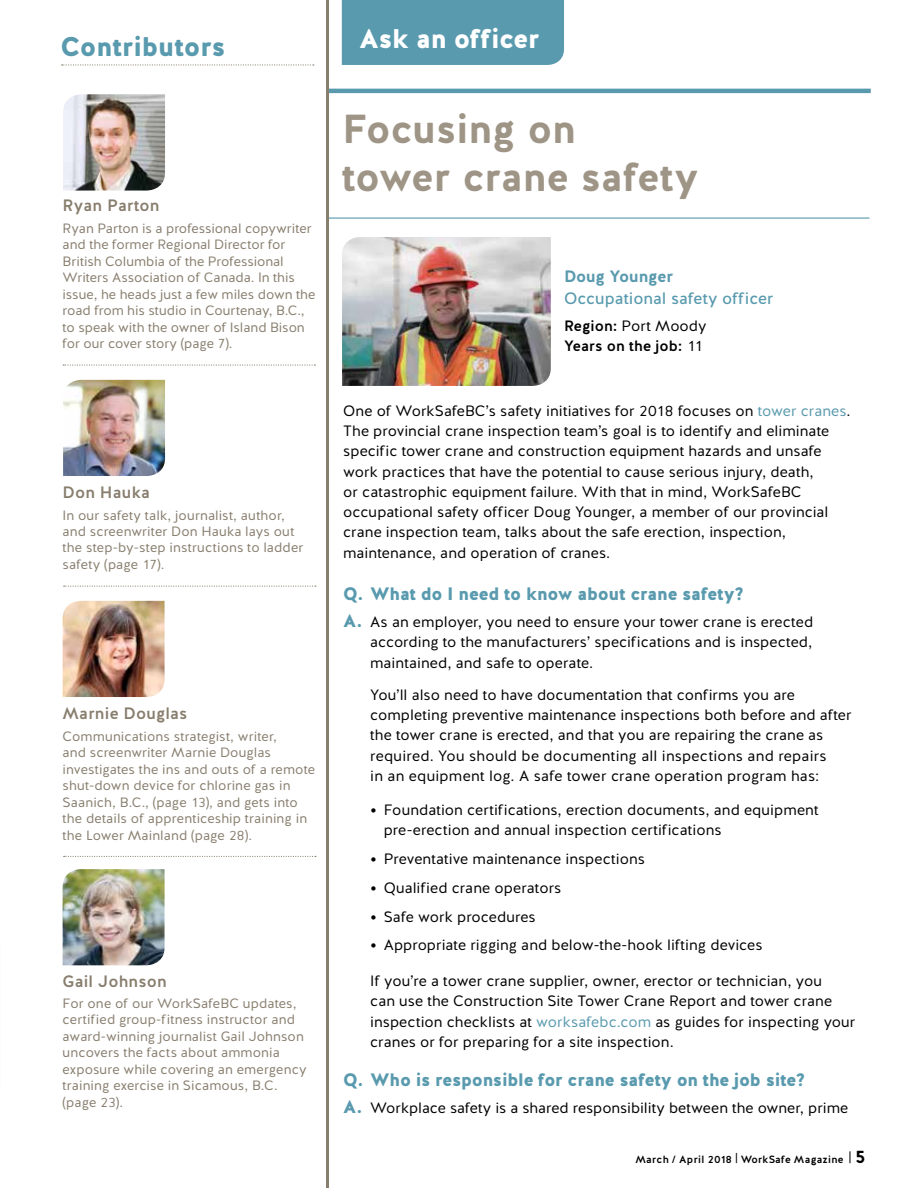
<style>
.page{position:relative;width:918px;height:1188px;background:#fff}
.page>*{position:absolute;margin:0;border:0;box-sizing:border-box;transform-origin:0 0}
.t1{font:40.5px/48px "Work Safe BC Halis R Bold";letter-spacing:-.01em;color:#9e9586}
.t2{font:27px "Work Safe BC Halis R Black";letter-spacing:-.005em;color:#599aae}
.t3{font:27px "Work Safe BC Halis R Black";letter-spacing:-.015em;color:#fff}
.t4{font:18px "Work Safe BC Halis R Black";letter-spacing:-.015em;color:#599aae}
.t5{font:16.5px "Work Safe BC Halis R Medium";letter-spacing:.01em;color:#887e6e}
.t6{font:16.5px "Work Safe BC Halis R Regular";color:#599aae}
.t7{font:16.5px "Work Safe BC Halis R Bold";letter-spacing:-.01em;color:#599aae}
.t8{font:15px/20.2px "Work Safe BC Halis R Book";letter-spacing:.005em;color:#000}
.t9{font:15px "Work Safe BC Halis R Medium";letter-spacing:.005em;color:#000}
.t10{font:13.5px/16.5px "Work Safe BC Halis R Book";letter-spacing:.005em;color:#887e6e}
.t11{font:10.5px "Work Safe BC Halis R Medium";letter-spacing:.025em;color:#000}
.s1{font-family:"Work Safe BC Halis R Medium"}
.s2{font-family:"Work Safe BC Halis R Book"}
.s3{color:#599aae}
.s4{font-family:"Work Safe BC Halis R Black";font-size:18px;color:#599aae}
.s5{font-family:"Work Safe BC Halis R Black";font-size:15.75px}
.s6{font-family:"Work Safe BC Halis R Bold";font-size:18px}
</style>
<div class="page">
<div style="left:342px;top:0;width:222px;height:65px;background:#599aae"></div>
<img style="left:63px;top:94px;width:102px;height:97px">
<img style="left:63px;top:380px;width:102px;height:96px">
<img style="left:63px;top:601px;width:102px;height:96px">
<img style="left:63px;top:869px;width:102px;height:96px">
<hr style="left:327px;top:89px;width:544px;height:4px;background:#599aae">
<hr style="left:326px;top:218px;width:544px;height:1px;background:#599aae">
<hr style="left:326px;top:0;width:3px;height:1188px;background:#887e6e">
<svg style="left:62px;top:64px;width:252px;height:2px"></svg>
<svg style="left:63px;top:364px;width:252px;height:2px"></svg>
<svg style="left:64px;top:586px;width:252px;height:1px"></svg>
<svg style="left:64px;top:856px;width:252px;height:1px"></svg>
<img style="left:342px;top:237px;width:209px;height:149px">
<svg style="left:849px;top:1151px;width:1px;height:12px"></svg>
<h2 class="t2" style="left:61px;top:29px;width:166px">Contributors</h2>
<p class="t5" style="left:63px;top:195px;width:98px">Ryan Parton</p>
<p class="t10" style="left:63px;top:220px;width:254px">Ryan Parton is a professional copywriter and the former Regional Director for British Columbia of the Professional Writers Association of Canada. In this issue, he heads just a few miles down the road from his studio in Courtenay, B.C., to speak with the owner of Island Bison for our cover story (page 7).</p>
<p class="t5" style="left:63px;top:482px;width:89px">Don Hauka</p>
<p class="t10" style="left:63px;top:507px;width:242px">In our safety talk, journalist, author, and screenwriter Don Hauka lays out the step-by-step instructions to ladder safety (page 17).</p>
<p class="t5" style="left:63px;top:703px;width:126px">Marnie Douglas</p>
<p class="t10" style="left:63px;top:728px;width:254px">Communications strategist, writer,<br>and screenwriter Marnie Douglas investigates the ins and outs of a remote shut-down device for chlorine gas in Saanich, B.C., (page 13), and gets into the details of apprenticeship training in the Lower Mainland (page 28).</p>
<p class="t5" style="left:63px;top:970px;width:106px">Gail Johnson</p>
<p class="t10" style="left:63px;top:995px;width:246px">For one of our WorkSafeBC updates, certified group-fitness instructor and award-winning journalist Gail Johnson uncovers the facts about ammonia exposure while covering an emergency training exercise in Sicamous, B.C. (page 23).</p>
<h2 class="t3" style="left:359px;top:21px;width:182px">Ask an officer</h2>
<h1 class="t1" style="left:342px;top:106px;width:358px">Focusing on<br>tower crane safety</h1>
<p class="t7" style="left:564px;top:265px;width:111px">Doug Younger</p>
<p class="t6" style="left:564px;top:288px;width:211px">Occupational safety officer</p>
<p class="t8" style="left:564px;top:316px;width:144px"><span class="s1">Region:</span> Port Moody</p>
<p class="t9" style="left:564px;top:336px;width:141px">Years on the job: <span class="s2">11</span></p>
<p class="t8" style="left:343px;top:401px;width:509px">One of WorkSafeBC’s safety initiatives for 2018 focuses on <span class="s3">tower cranes</span>.<br>The provincial crane inspection team’s goal is to identify and eliminate specific tower crane and construction equipment hazards and unsafe work practices that have the potential to cause serious injury, death,<br>or catastrophic equipment failure. With that in mind, WorkSafeBC occupational safety officer Doug Younger, a member of our provincial crane inspection team, talks about the safe erection, inspection, maintenance, and operation of cranes.</p>
<p class="t4" style="left:343px;top:582px;width:403px">Q. What do I need to know about crane safety?</p>
<p class="t8" style="left:370px;top:612px;width:444px;text-align:justify;text-indent:-27px"><span class="s4">A.</span> As an employer, you need to ensure your tower crane is erected according to the manufacturers’ specifications and is inspected, maintained, and safe to operate.</p>
<p class="t8" style="left:370px;top:685px;width:483px">You’ll also need to have documentation that confirms you are completing preventive maintenance inspections both before and after the tower crane is erected, and that you are repairing the crane as required. You should be documenting all inspections and repairs<br>in an equipment log. A safe tower crane operation program has:</p>
<p class="t8" style="left:384px;top:800px;width:436px;text-indent:-14px"><span class="s5">•</span> Foundation certifications, erection documents, and equipment pre-erection and annual inspection certifications</p>
<p class="t8" style="left:370px;top:849px;width:276px"><span class="s5">•</span> Preventative maintenance inspections</p>
<p class="t8" style="left:370px;top:878px;width:193px"><span class="s5">•</span> Qualified crane operators</p>
<p class="t8" style="left:370px;top:907px;width:167px"><span class="s5">•</span> Safe work procedures</p>
<p class="t8" style="left:370px;top:935px;width:394px"><span class="s5">•</span> Appropriate rigging and below-the-hook lifting devices</p>
<p class="t8" style="left:370px;top:971px;width:487px">If you’re a tower crane supplier, owner, erector or technician, you<br>can use the Construction Site Tower Crane Report and tower crane inspection checklists at <span class="s3">worksafebc.com</span> as guides for inspecting your cranes or for preparing for a site inspection.</p>
<p class="t4" style="left:343px;top:1068px;width:464px">Q. Who is responsible for crane safety on the job site?</p>
<p class="t8" style="left:343px;top:1098px;width:507px"><span class="s4">A.</span> Workplace safety is a shared responsibility between the owner, prime</p>
<p class="t11" style="left:635px;top:1153px;width:232px">March / April 2018 | WorkSafe Magazine <span class="s6">5</span></p>
</div>
